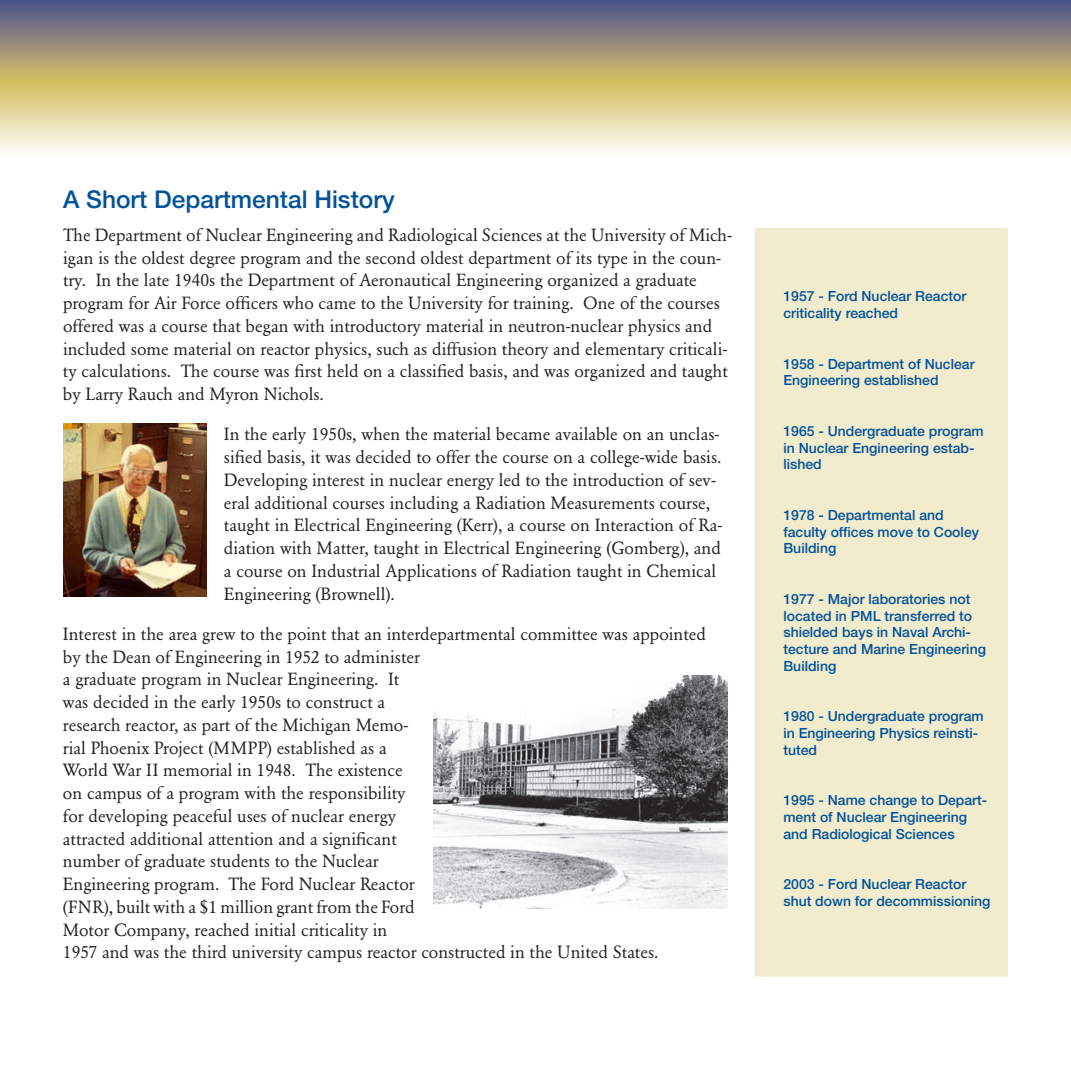
<style>
.page{position:relative;width:1071px;height:1071px;background:#fff}
.page>*{position:absolute;margin:0;border:0;box-sizing:border-box;transform-origin:0 0}
.t1{font:500 24.5px "Helvetica Neue LT Std";color:#01529a}
.t2{font:17.5px/22.8px "Garamond BE";color:#231f20}
.t3{font:500 14px/16.8px "Helvetica Neue LT Std";color:#01529a}
</style>
<div class="page">
<svg style="left:0;top:0;width:1071px;height:152px;background:#b8ae90"></svg>
<div style="left:755px;top:228px;width:253px;height:748px;background:#f2eccf"></div>
<img style="left:63px;top:424px;width:144px;height:173px">
<img style="left:433px;top:676px;width:294px;height:233px">
<p class="t1" style="left:63px;top:185px;width:333px">A Short Departmental History</p>
<p class="t2" style="left:63px;top:223px;width:670px">The Department of Nuclear Engineering and Radiological Sciences at the University of Mich&shy;igan is the oldest degree program and the second oldest department of its type in the coun&shy;try. In the late 1940s the Department of Aeronautical Engineering organized a graduate program for Air Force officers who came to the University for training. One of the courses offered was a course that began with introductory material in neutron-nuclear physics and included some material on reactor physics, such as diffusion theory and elementary criticali&shy;ty calculations. The course was first held on a classified basis, and was organized and taught by Larry Rauch and Myron Nichols.</p>
<p class="t2" style="left:224px;top:423px;width:500px">In the early 1950s, when the material became available on an unclas&shy;sified basis, it was decided to offer the course on a college-wide basis.<br>Developing interest in nuclear energy led to the introduction of sev&shy;eral additional courses including a Radiation Measurements course, taught in Electrical Engineering (Kerr), a course on Interaction of Ra&shy;diation with Matter, taught in Electrical Engineering (Gomberg), and a course on Industrial Applications of Radiation taught in Chemical Engineering (Brownell).</p>
<p class="t2" style="left:63px;top:622px;width:645px">Interest in the area grew to the point that an interdepartmental committee was appointed by the Dean of Engineering in 1952 to administer<br>a graduate program in Nuclear Engineering. It<br>was decided in the early 1950s to construct a<br>research reactor, as part of the Michigan Memo-<br>rial Phoenix Project (MMPP) established as a<br>World War II memorial in 1948. The existence<br>on campus of a program with the responsibility<br>for developing peaceful uses of nuclear energy<br>attracted additional attention and a significant<br>number of graduate students to the Nuclear<br>Engineering program. The Ford Nuclear Reactor<br>(FNR), built with a $1 million grant from the Ford<br>Motor Company, reached initial criticality in<br>1957 and was the third university campus reactor constructed in the United States.</p>
<p class="t3" style="left:783px;top:288px;width:184px">1957 - Ford Nuclear Reactor criticality reached</p>
<p class="t3" style="left:783px;top:355px;width:193px">1958 - Department of Nuclear<br>Engineering established</p>
<p class="t3" style="left:783px;top:422px;width:202px">1965 - Undergraduate program in Nuclear Engineering estab&shy;lished</p>
<p class="t3" style="left:783px;top:506px;width:197px">1978 - Departmental and faculty offices move to Cooley<br>Building</p>
<p class="t3" style="left:783px;top:590px;width:204px">1977 - Major laboratories not located in PML transferred to shielded bays in Naval Archi&shy;tecture and Marine Engineering<br>Building</p>
<p class="t3" style="left:783px;top:708px;width:202px">1980 - Undergraduate program in Engineering Physics reinsti&shy;tuted</p>
<p class="t3" style="left:783px;top:792px;width:205px">1995 - Name change to Depart&shy;ment of Nuclear Engineering and Radiological Sciences</p>
<p class="t3" style="left:783px;top:876px;width:209px">2003 - Ford Nuclear Reactor shut down for decommissioning</p>
</div>
